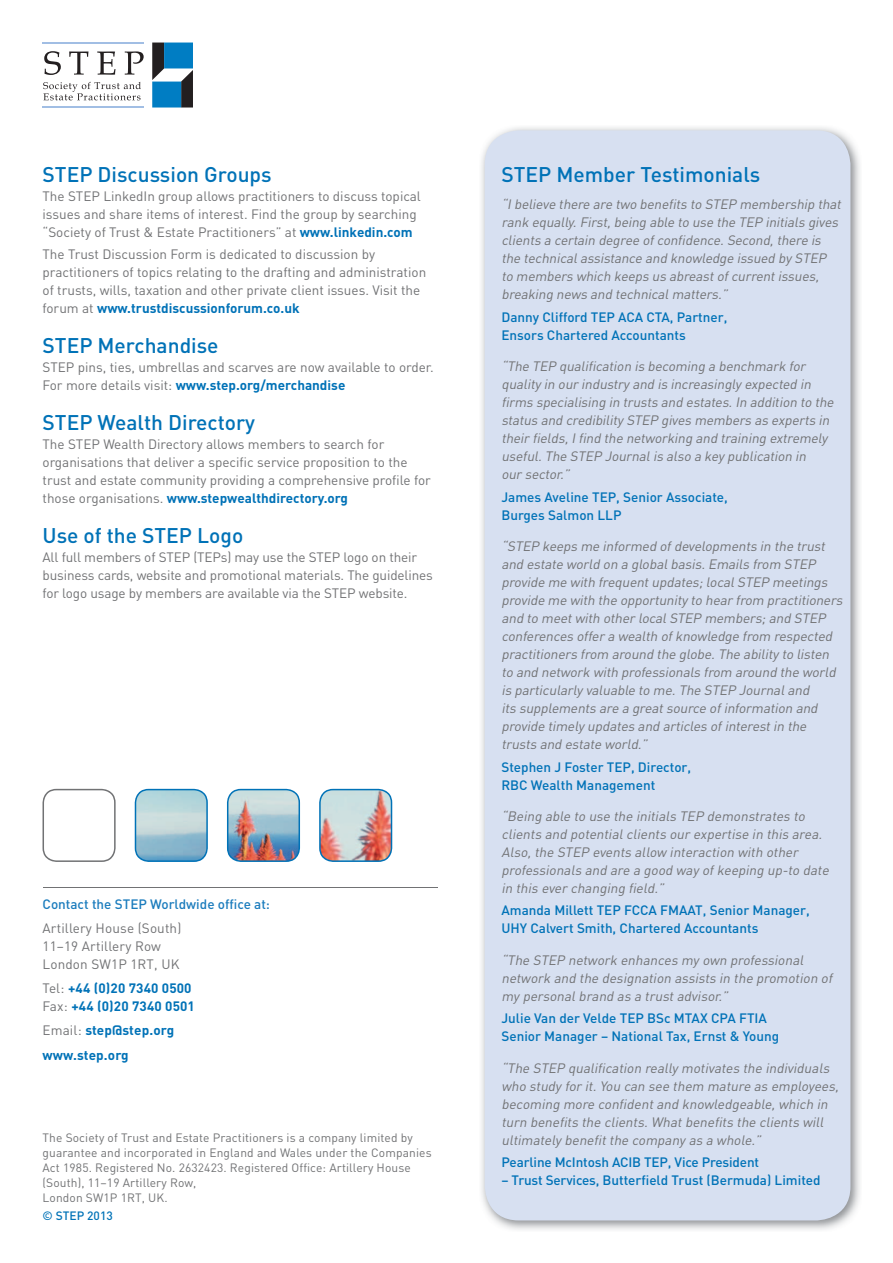
<style>
.page{position:relative;width:893px;height:1263px;background:#fff}
.page>*{position:absolute;margin:0;border:0;box-sizing:border-box;transform-origin:0 0}
.t1{font:500 21px "DIN";color:#0072b7}
.t2{font:italic 13.5px/18px "DIN";color:#717274}
.t3{font:13.5px/18px "DIN";color:#717274}
.t4{font:500 13.5px/18px "DIN";color:#0072b7}
.t5{font:700 13.5px/18px "DIN";letter-spacing:.01em;color:#0072b7}
.t6{font:500 13.5px "DIN";color:#1b7cbd}
.t7{font:12px/15px "DIN";letter-spacing:.01em;color:#717274}
.t8{font:500 12px "DIN";color:#0072b7}
.s1{font-weight:700;color:#0072b7}
.s2{font-weight:400;color:#717274}
</style>
<div class="page">
<img style="left:481px;top:127px;width:379px;height:1103px">
<div style="left:485px;top:130px;width:365px;height:1090px;background:#d7e0f1;border-radius:34px"></div>
<hr style="left:43px;top:887px;width:394px;height:1px;background:#717274">
<svg style="left:44px;top:51px;width:17px;height:24px"></svg>
<svg style="left:69px;top:51px;width:20px;height:24px"></svg>
<svg style="left:97px;top:52px;width:19px;height:23px"></svg>
<svg style="left:125px;top:51px;width:19px;height:24px"></svg>
<hr style="left:43px;top:106px;width:101px;height:1px;background:#a1bee4">
<hr style="left:43px;top:43px;width:101px;height:1px;background:#a1bee4">
<svg style="left:43px;top:82px;width:98px;height:18px"></svg>
<svg style="left:152px;top:43px;width:12px;height:37px"></svg>
<div style="left:164px;top:43px;width:29px;height:25px;background:#007dc3"></div>
<svg style="left:181px;top:70px;width:12px;height:38px"></svg>
<div style="left:152px;top:82px;width:29px;height:26px;background:#007dc3"></div>
<img style="left:319px;top:789px;width:73px;height:73px">
<img style="left:227px;top:789px;width:73px;height:73px">
<svg style="left:135px;top:789px;width:73px;height:73px;background:#9fc5d4"></svg>
<svg style="left:43px;top:789px;width:73px;height:73px"></svg>
<h1 class="t1" style="left:43px;top:161px;width:231px">STEP Discussion Groups</h1>
<p class="t3" style="left:43px;top:187px;width:380px">The STEP LinkedIn group allows practitioners to discuss topical issues and share items of interest. Find the group by searching “Society of Trust &amp; Estate Practitioners” at <span class="s1">www.linkedin.com</span></p>
<p class="t3" style="left:43px;top:245px;width:385px">The Trust Discussion Form is dedicated to discussion by practitioners of topics relating to the drafting and administration of trusts, wills, taxation and other private client issues. Visit the forum at <span class="s1">www.trustdiscussionforum.co.uk</span></p>
<h1 class="t1" style="left:43px;top:332px;width:178px">STEP Merchandise</h1>
<p class="t3" style="left:43px;top:358px;width:393px">STEP pins, ties, umbrellas and scarves are now available to order.<br>For more details visit: <span class="s1">www.step.org/merchandise</span></p>
<h1 class="t1" style="left:43px;top:409px;width:214px">STEP Wealth Directory</h1>
<p class="t3" style="left:43px;top:435px;width:390px">The STEP Wealth Directory allows members to search for organisations that deliver a specific service proposition to the trust and estate community providing a comprehensive profile for those organisations. <span class="s1">www.stepwealthdirectory.org</span></p>
<h1 class="t1" style="left:43px;top:522px;width:202px">Use of the STEP Logo</h1>
<p class="t3" style="left:43px;top:548px;width:392px">All full members of STEP (TEPs) may use the STEP logo on their business cards, website and promotional materials. The guidelines for logo usage by members are available via the STEP website.</p>
<p class="t6" style="left:43px;top:896px;width:229px">Contact the STEP Worldwide office at:</p>
<p class="t3" style="left:43px;top:918px;width:140px">Artillery House (South)<br>11–19 Artillery Row<br>London SW1P 1RT, UK</p>
<p class="t5" style="left:43px;top:978px;width:154px"><span class="s2">Tel:</span> +44 (0)20 7340 0500<br><span class="s2">Fax:</span> +44 (0)20 7340 0501</p>
<p class="t5" style="left:43px;top:1018px;width:133px;line-height:24.5px"><span class="s2">Email:</span> step@step.org www.step.org</p>
<p class="t7" style="left:43px;top:1130px;width:391px">The Society of Trust and Estate Practitioners is a company limited by guarantee and incorporated in England and Wales under the Companies Act 1985. Registered No. 2632423. Registered Office: Artillery House (South), 11–19 Artillery Row,<br>London SW1P 1RT, UK.</p>
<p class="t8" style="left:43px;top:1208px;width:72px">© STEP 2013</p>
<h1 class="t1" style="left:501px;top:161px;width:260px">STEP Member Testimonials</h1>
<p class="t2" style="left:501px;top:195px;width:344px">“Ibelieve there are two benefits to STEP membership that rank equally.First,being able to use the TEP initials gives clients a certain degree ofconfidence.Second,there is the technicalassistance and knowledge issued by STEP to members which keeps us abreastofcurrentissues, breaking news and technicalmatters.”</p>
<p class="t4" style="left:501px;top:307px;width:228px">Danny Clifford TEP ACA CTA, Partner,<br>Ensors Chartered Accountants</p>
<p class="t2" style="left:501px;top:357px;width:337px">“The TEP qualification is becoming a benchmark for quality in our industry and is increasingly expected in firms specialising in trusts and estates.In addition to the status and credibility STEP gives members as experts in their fields,Ifind the networking and training extremely useful.The STEP Journalis also a key publication in<br>our sector.”</p>
<p class="t4" style="left:501px;top:487px;width:228px">James Aveline TEP, Senior Associate,<br>Burges Salmon LLP</p>
<p class="t2" style="left:501px;top:537px;width:346px">“STEP keeps me informed ofdevelopments in the trust and estate world on a globalbasis.Emails from STEP provide me with frequentupdates;localSTEP meetings provide me with the opportunity to hearfrom practitioners and to meetwith otherlocalSTEP members;and STEP conferences offera wealth ofknowledge from respected practitioners from around the globe.The ability to listen to and network with professionals from around the world is particularly valuable to me.The STEP Journaland<br>its supplements are a greatsource ofinformation and provide timely updates and articles ofinterestin the trusts and estate world.”</p>
<p class="t4" style="left:501px;top:757px;width:191px">Stephen J Foster TEP, Director,<br>RBC Wealth Management</p>
<p class="t2" style="left:501px;top:807px;width:332px">“Being able to use the initials TEP demonstrates to clients and potentialclients our expertise in this area.<br>Also,the STEP events allow interaction with other professionals and are a good way ofkeeping up-to date in this ever changing field.”</p>
<p class="t4" style="left:501px;top:901px;width:310px">Amanda Millett TEP FCCA FMAAT, Senior Manager,<br>UHY Calvert Smith, Chartered Accountants</p>
<p class="t2" style="left:501px;top:951px;width:335px">“The STEP network enhances my own professional network and the designation assists in the promotion of my personalbrand as a trustadvisor.”</p>
<p class="t4" style="left:501px;top:1009px;width:279px">Julie Van der Velde TEP BSc MTAX CPA FTIA<br>Senior Manager – National Tax, Ernst &amp; Young</p>
<p class="t2" style="left:501px;top:1059px;width:342px">“The STEP qualification really motivates the individuals who study for it.You can see them mature as employees, becoming more confidentand knowledgeable,which in turn benefits the clients.Whatbenefits the clients will ultimately benefitthe company as a whole.”</p>
<p class="t4" style="left:501px;top:1153px;width:259px">Pearline McIntosh ACIB TEP, Vice President</p>
<p class="t4" style="left:501px;top:1171px;width:321px">– Trust Services, Butterfield Trust (Bermuda) Limited</p>
</div>
